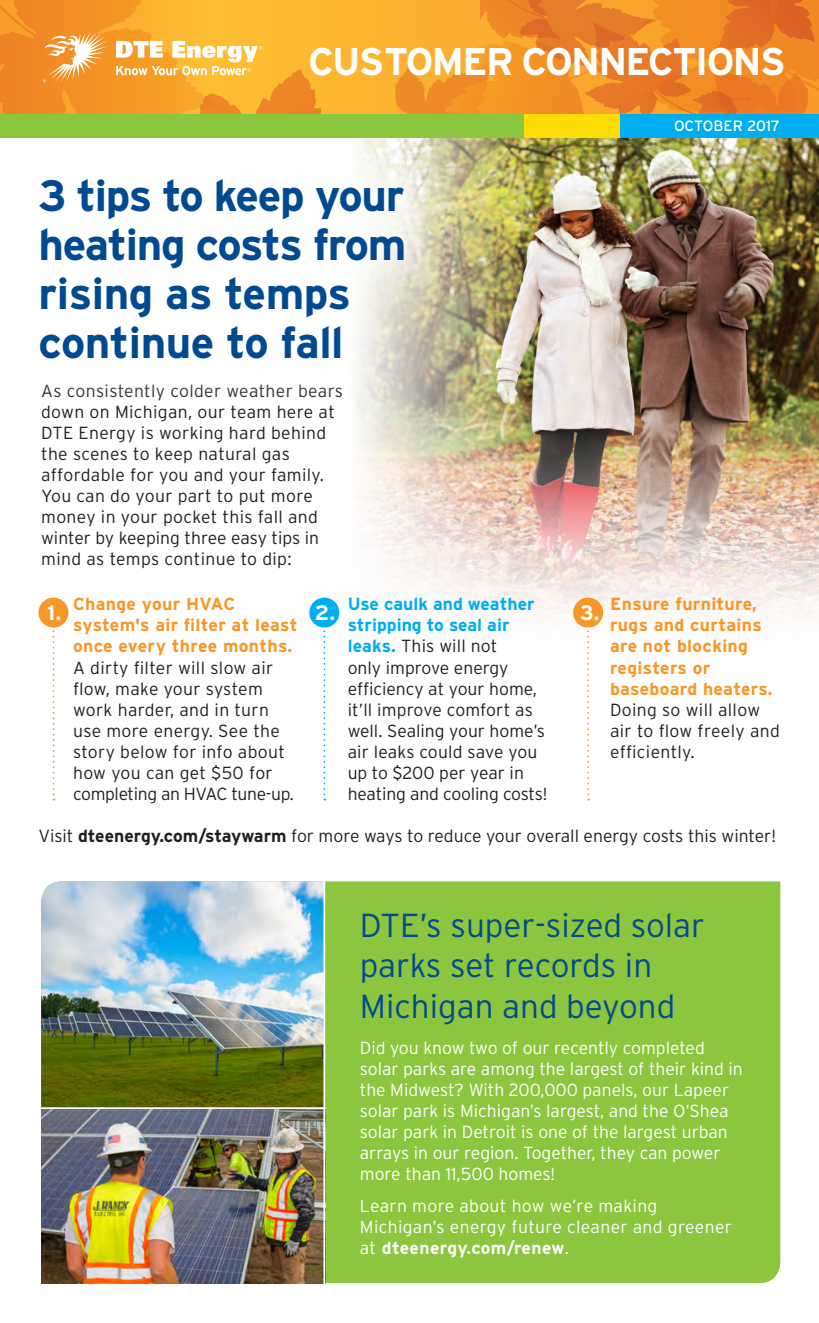
<style>
.page{position:relative;width:819px;height:1323px;background:#fff}
.page>*{position:absolute;margin:0;border:0;box-sizing:border-box;transform-origin:0 0}
.Bullets_blue{font:700 43.75px/49px "Interstate";letter-spacing:-.03em;color:#014990}
.t1{font:700 38.5px "Interstate";letter-spacing:-.04em;color:#fff}
.Bullets_blue-2{font:300 33.25px/40.2px "Interstate";color:#014990}
.Body{font:700 21px "Interstate";color:#fff}
.Body-2{font:300 17.5px/21px "Interstate";letter-spacing:.01em;color:#231f20}
.Body-3{font:300 17.5px/21px "Interstate";color:#fff}
.Body-4{font:700 17.5px/21px "Interstate";letter-spacing:.02em;color:#f79727}
.Body-5{font:300 17.5px/21px "Interstate";letter-spacing:.02em;color:#fff}
.Bullets_blue-3{font:300 17.5px "Interstate";color:#231f20}
.t2{font:14.88px "Interstate";color:#fff}
.t3{font:300 14.88px "Interstate";color:#fff}
.s1{font-weight:700;color:#00aeef}
.s2{font-weight:300;color:#231f20}
.s3{font-weight:700}
.s4{font-weight:700;color:#f79727}
</style>
<div class="page">
<svg style="left:108px;top:0;width:710px;height:114px;background:#fab12e"></svg>
<svg style="left:395px;top:0;width:412px;height:114px;background:#ee8b27"></svg>
<div style="left:325px;top:881px;width:455px;height:402px;background:#8bc63e"></div>
<img style="left:41px;top:881px;width:282px;height:226px">
<img style="left:455px;top:138px;width:363px;height:249px">
<img style="left:357px;top:387px;width:461px;height:90px">
<svg style="left:309px;top:477px;width:509px;height:182px"></svg>
<svg style="left:116px;top:41px;width:205px;height:73px;background:#f8b346"></svg>
<div style="left:0;top:128px;width:455px;height:282px;background:#fff;opacity:.75"></div>
<div style="left:38px;top:597px;width:30px;height:30px;background:#f79727;border-radius:50%"></div>
<div style="left:309px;top:597px;width:30px;height:30px;background:#00aeef;border-radius:50%"></div>
<div style="left:573px;top:597px;width:30px;height:30px;background:#f79727;border-radius:50%"></div>
<svg style="left:323px;top:627px;width:2px;height:173px"></svg>
<svg style="left:53px;top:627px;width:1px;height:173px"></svg>
<svg style="left:587px;top:627px;width:2px;height:173px"></svg>
<img style="left:41px;top:1109px;width:282px;height:174px">
<div style="left:599px;top:114px;width:219px;height:24px;background:#00aeef"></div>
<div style="left:0;top:114px;width:604px;height:24px;background:#8bc63e"></div>
<div style="left:524px;top:114px;width:95px;height:24px;background:#ffdc06"></div>
<svg style="left:0;top:0;width:108px;height:114px;background:#f29433"></svg>
<p class="t1" style="left:308px;top:38px;width:478px">CUSTOMER CONNECTIONS</p>
<p class="Bullets_blue" style="left:38px;top:171px;width:369px">3 tips to keep your heating costs from rising as temps continue to fall</p>
<p class="Body-2" style="left:41px;top:380px;width:303px">As consistently colder weather bears down on Michigan, our team here at<br>DTE Energy is working hard behind the scenes to keep natural gas affordable for you and your family.<br>You can do your part to put more money in your pocket this fall and winter by keeping three easy tips in mind as temps continue to dip:</p>
<p class="t3" style="left:679px;top:116px;width:80px">OCTOBER 2</p>
<p class="t2" style="left:673px;top:116px;width:108px">OCTOBER 2017</p>
<p class="Body-2" style="left:347px;top:594px;width:201px"><span class="s1">Use caulk and weather stripping to seal air leaks.</span> This will not<br>only improve energy efficiency at your home, it’ll improve comfort as well. Sealing your home’s air leaks could save you up to $200 per year in heating and cooling costs!</p>
<p class="Body-4" style="left:609px;top:594px;width:171px">Ensure furniture, rugs and curtains are not blocking registers or baseboard heaters.<br><span class="s2">Doing so will allow air to flow freely and efficiently.</span></p>
<p class="Bullets_blue-3" style="left:38px;top:825px;width:738px">Visit <span class="s3">dteenergy.com/staywarm</span> for more ways to reduce your overall energy costs this winter!</p>
<p class="Body-2" style="left:73px;top:594px;width:226px"><span class="s4">Change your HVAC system's air filter at least once every three months.<br></span>A dirty filter will slow air flow, make your system work harder, and in turn use more energy. See the story below for info about how you can get $50 for completing an HVAC tune-up.</p>
<p class="Body" style="left:47px;top:600px;width:16px">1.</p>
<p class="Body" style="left:315px;top:600px;width:22px">2.</p>
<p class="Body" style="left:580px;top:600px;width:21px">3.</p>
<p class="Bullets_blue-2" style="left:360px;top:905px;width:346px">DTE’s super-sized solar parks set records in<br>Michigan and beyond</p>
<p class="Body-3" style="left:360px;top:1037px;width:384px">Did you know two of our recently completed solar parks are among the largest of their kind in the Midwest? With 200,000 panels, our Lapeer solar park is Michigan’s largest, and the O’Shea solar park in Detroit is one of the largest urban arrays in our region. Together, they can power more than 11,500 homes!</p>
<p class="Body-5" style="left:360px;top:1195px;width:373px">Learn more about how we’re making<br>Michigan’s energy future cleaner and greener at <span class="s3">dteenergy.com/renew</span>.</p>
</div>
